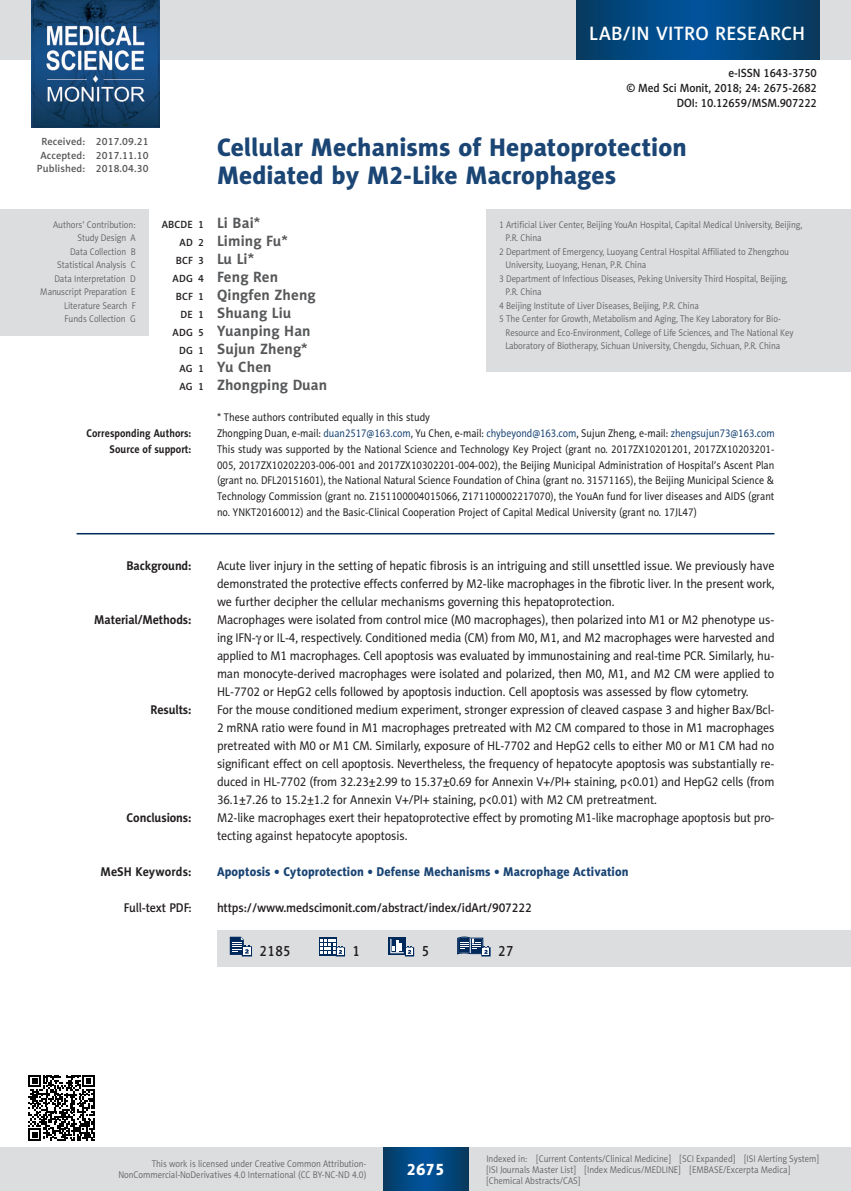
<style>
.page{position:relative;width:851px;height:1191px;background:#fff}
.page>*{position:absolute;margin:0;border:0;box-sizing:border-box;transform-origin:0 0}
.MSM_Tytul{font:25.5px/28.5px "Naomi Sans EFN Heavy";color:#1a4574}
.t1{font:19.5px "Naomi Sans EFN Medium";letter-spacing:.01em;color:#fff}
.t2{font:16.5px "Naomi Sans EFN Heavy";color:#fff}
.MSM_Autorzy{font:700 15px "Naomi Sans EFN";letter-spacing:.01em;color:#57585a}
.MSM_dane{font:15px "Naomi Sans EFN Medium";letter-spacing:.03em;color:#231f20;scale:.9 1}
.MSM_Summary_body{font:12.75px/18px "Naomi Sans EFN";letter-spacing:-.01em;color:#231f20;text-align:justify;scale:.95 1}
.MSM_full_text_pdf{font:12.75px "Naomi Sans EFN Medium";letter-spacing:-.01em;color:#231f20;scale:.95 1}
.MSM_keywords{font:12.75px "Naomi Sans EFN Heavy";letter-spacing:.005em;color:#1a4574;scale:.95 1}
.MSM_Summary_body-2{font:700 12.75px "Naomi Sans EFN";letter-spacing:-.01em;color:#231f20;scale:.95 1}
.MSM_keywords-2{font:700 12.75px "Naomi Sans EFN";letter-spacing:.005em;color:#231f20;scale:.95 1}
.MSM_full_text_pdf-2{font:12px "Naomi Sans EFN Medium";letter-spacing:-.01em;color:#231f20;scale:.95 1}
.MSM_Support{font:11.25px/15.8px "Naomi Sans EFN";color:#231f20;text-align:justify;scale:.9 1}
.MSM_Adres{font:11.25px "Naomi Sans EFN";letter-spacing:-.005em;color:#231f20;scale:.89 1}
.MSM_Adres-2{font:11.25px "Naomi Sans EFN";letter-spacing:-.005em;color:#231f20;scale:.9 1}
.MSM_Adres-3{font:700 11.25px "Naomi Sans EFN";letter-spacing:.005em;color:#231f20;scale:.89 1}
.MSM_Support-2{font:700 11.25px "Naomi Sans EFN";color:#231f20;scale:.9 1}
.t3{font:10.5px "Naomi Sans EFN Medium";letter-spacing:.01em;color:#57585a}
.MSM_Autorzy-2{font:10.5px "Naomi Sans EFN Medium";letter-spacing:.01em;color:#231f20}
.MSM_Afiliacja{font:9.75px/13.5px "Naomi Sans EFN Light";color:#57585a;scale:.9 1}
.s1{font-family:"Naomi Sans EFN";font-weight:700;font-size:15px;color:#57585a}
.s2{font-family:"Naomi Sans EFN Medium";font-weight:400;font-size:10.5px;color:#231f20}
.s3{color:#1a4574}
.s4{font-family:"Standard Sym L"}
</style>
<div class="page">
<div style="left:217px;top:930px;width:633px;height:36px;background:#dcdddf"></div>
<svg style="left:230px;top:936px;width:22px;height:20px"></svg>
<div style="left:319px;top:937px;width:17px;height:18px;background:#00295c"></div>
<svg style="left:320px;top:938px;width:25px;height:18px"></svg>
<div style="left:388px;top:937px;width:18px;height:18px;background:#00295c"></div>
<svg style="left:390px;top:939px;width:24px;height:17px"></svg>
<svg style="left:457px;top:936px;width:33px;height:20px"></svg>
<hr style="left:77px;top:533px;width:697px;height:1px;background:#00295c">
<div style="left:0;top:210px;width:148px;height:126px;background:#dcdddf"></div>
<div style="left:486px;top:210px;width:364px;height:162px;background:#dcdddf"></div>
<svg style="left:28px;top:1075px;width:67px;height:66px"></svg>
<div style="left:0;top:1148px;width:850px;height:43px;background:#dcdddf"></div>
<svg style="left:383px;top:1147px;width:85px;height:43px;background:#02477e"></svg>
<div style="left:0;top:0;width:850px;height:60px;background:#dcdddf"></div>
<img style="left:32px;top:0;width:127px;height:128px">
<svg style="left:576px;top:0;width:243px;height:60px;background:#02477e"></svg>
<h2 class="t1" style="left:589px;top:22px;width:217px">LAB/IN VITRO RESEARCH</h2>
<p class="MSM_full_text_pdf-2" style="left:728px;top:66px;width:95px">e-ISSN 1643-3750</p>
<p class="MSM_full_text_pdf-2" style="left:626px;top:81px;width:202px">© Med Sci Monit, 2018; 24: 2675-2682</p>
<p class="MSM_full_text_pdf-2" style="left:676px;top:96px;width:149px">DOI: 10.12659/MSM.907222</p>
<p class="MSM_Tytul" style="left:217px;top:132px;width:471px">Cellular Mechanisms of Hepatoprotection<br>Mediated by M2-Like Macrophages</p>
<p class="MSM_Autorzy-2" style="left:162px;top:218px;width:100px">ABCDE 1 <span class="s1">Li Bai*</span></p>
<p class="MSM_Autorzy" style="left:179px;top:232px;width:110px"><span class="s2">AD 2</span> Liming Fu*</p>
<p class="MSM_Autorzy" style="left:176px;top:250px;width:80px"><span class="s2">BCF 3</span> Lu Li*</p>
<p class="MSM_Autorzy" style="left:172px;top:268px;width:107px"><span class="s2">ADG 4</span> Feng Ren</p>
<p class="MSM_Autorzy" style="left:176px;top:286px;width:141px"><span class="s2">BCF 1</span> Qingfen Zheng</p>
<p class="MSM_Autorzy" style="left:180px;top:304px;width:112px"><span class="s2">DE 1</span> Shuang Liu</p>
<p class="MSM_Autorzy" style="left:172px;top:322px;width:140px"><span class="s2">ADG 5</span> Yuanping Han</p>
<p class="MSM_Autorzy" style="left:179px;top:340px;width:130px"><span class="s2">DG 1</span> Sujun Zheng*</p>
<p class="MSM_Autorzy" style="left:179px;top:358px;width:93px"><span class="s2">AG 1</span> Yu Chen</p>
<p class="MSM_Autorzy" style="left:179px;top:376px;width:149px"><span class="s2">AG 1</span> Zhongping Duan</p>
<p class="MSM_Adres-2" style="left:217px;top:411px;width:238px">* These authors contributed equally in this study</p>
<p class="MSM_Adres-3" style="left:86px;top:427px;width:119px">Corresponding Authors:</p>
<p class="MSM_Adres" style="left:217px;top:427px;width:628px">Zhongping Duan, e-mail: <span class="s3">duan2517@163.com</span>, Yu Chen, e-mail: <span class="s3">chybeyond@163.com</span>, Sujun Zheng, e-mail: <span class="s3">zhengsujun73@163.com</span></p>
<p class="MSM_Support-2" style="left:110px;top:442px;width:92px">Source of support:</p>
<p class="MSM_Support" style="left:217px;top:441px;width:620px">This study was supported by the National Science and Technology Key Project (grant no. 2017ZX10201201, 2017ZX10203201- 005, 2017ZX10202203-006-001 and 2017ZX10302201-004-002), the Beijing Municipal Administration of Hospital’s Ascent Plan (grant no. DFL20151601), the National Natural Science Foundation of China (grant no. 31571165), the Beijing Municipal Science &amp; Technology Commission (grant no. Z151100004015066, Z171100002217070), the YouAn fund for liver diseases and AIDS (grant no. YNKT20160012) and the Basic-Clinical Cooperation Project of Capital Medical University (grant no. 17JL47)</p>
<p class="t3" style="left:41px;top:136px;width:109px">Received: 2017.09.21</p>
<p class="t3" style="left:40px;top:149px;width:110px">Accepted: 2017.11.10</p>
<p class="t3" style="left:37px;top:163px;width:113px">Published: 2018.04.30</p>
<p class="MSM_Afiliacja" style="left:53px;top:218px;width:93px">Authors’ Contribution:</p>
<p class="MSM_Afiliacja" style="left:77px;top:231px;width:66px">Study Design A</p>
<p class="MSM_Afiliacja" style="left:70px;top:245px;width:74px">Data Collection B</p>
<p class="MSM_Afiliacja" style="left:57px;top:258px;width:89px">Statistical Analysis C</p>
<p class="MSM_Afiliacja" style="left:54px;top:272px;width:92px">Data Interpretation D</p>
<p class="MSM_Afiliacja" style="left:40px;top:285px;width:107px">Manuscript Preparation E</p>
<p class="MSM_Afiliacja" style="left:64px;top:299px;width:81px">Literature Search F</p>
<p class="MSM_Afiliacja" style="left:65px;top:312px;width:80px">Funds Collection G</p>
<p class="MSM_Afiliacja" style="left:505px;top:218px;width:331px;text-indent:-6px">1 Artificial Liver Center, Beijing YouAn Hospital, Capital Medical University, Beijing,<br>P.R. China</p>
<p class="MSM_Afiliacja" style="left:505px;top:245px;width:316px;text-indent:-6px">2 Department of Emergency, Luoyang Central Hospital Affiliated to Zhengzhou<br>University, Luoyang, Henan, P.R. China</p>
<p class="MSM_Afiliacja" style="left:505px;top:272px;width:315px;text-indent:-6px">3 Department of Infectious Diseases, Peking University Third Hospital, Beijing,<br>P.R. China</p>
<p class="MSM_Afiliacja" style="left:499px;top:299px;width:223px">4 Beijing Institute of Liver Diseases, Beijing, P.R. China</p>
<p class="MSM_Afiliacja" style="left:505px;top:312px;width:321px;text-indent:-6px">5 The Center for Growth, Metabolism and Aging, The Key Laboratory for Bio-<br>Resource and Eco-Environment, College of Life Sciences, and The National Key<br>Laboratory of Biotherapy, Sichuan University, Chengdu, Sichuan, P.R. China</p>
<p class="MSM_Summary_body-2" style="left:126px;top:558px;width:70px">Background:</p>
<p class="MSM_Summary_body" style="left:217px;top:557px;width:588px">Acute liver injury in the setting of hepatic fibrosis is an intriguing and still unsettled issue. We previously have demonstrated the protective effects conferred by M2-like macrophages in the fibrotic liver. In the present work, we further decipher the cellular mechanisms governing this hepatoprotection.</p>
<p class="MSM_Summary_body-2" style="left:94px;top:612px;width:104px">Material/Methods:</p>
<p class="MSM_Summary_body" style="left:217px;top:611px;width:588px">Macrophages were isolated from control mice (M0 macrophages), then polarized into M1 or M2 phenotype us&shy;ing IFN-<span class="s4">g</span> or IL-4, respectively. Conditioned media (CM) from M0, M1, and M2 macrophages were harvested and applied to M1 macrophages. Cell apoptosis was evaluated by immunostaining and real-time PCR. Similarly, hu&shy;man monocyte-derived macrophages were isolated and polarized, then M0, M1, and M2 CM were applied to HL-7702 or HepG2 cells followed by apoptosis induction. Cell apoptosis was assessed by flow cytometry.</p>
<p class="MSM_Summary_body-2" style="left:150px;top:702px;width:45px">Results:</p>
<p class="MSM_Summary_body" style="left:217px;top:701px;width:588px">For the mouse conditioned medium experiment, stronger expression of cleaved caspase 3 and higher Bax/Bcl-2 mRNA ratio were found in M1 macrophages pretreated with M2 CM compared to those in M1 macrophages pretreated with M0 or M1 CM. Similarly, exposure of HL-7702 and HepG2 cells to either M0 or M1 CM had no significant effect on cell apoptosis. Nevertheless, the frequency of hepatocyte apoptosis was substantially re&shy;duced in HL-7702 (from 32.23±2.99 to 15.37±0.69 for Annexin V+/PI+ staining, p&lt;0.01) and HepG2 cells (from 36.1±7.26 to 15.2±1.2 for Annexin V+/PI+ staining, p&lt;0.01) with M2 CM pretreatment.</p>
<p class="MSM_Summary_body-2" style="left:127px;top:810px;width:70px">Conclusions:</p>
<p class="MSM_Summary_body" style="left:217px;top:809px;width:588px">M2-like macrophages exert their hepatoprotective effect by promoting M1-like macrophage apoptosis but pro&shy;tecting against hepatocyte apoptosis.</p>
<p class="MSM_keywords-2" style="left:100px;top:864px;width:97px">MeSH Keywords:</p>
<p class="MSM_keywords" style="left:217px;top:864px;width:434px">Apoptosis • Cytoprotection • Defense Mechanisms • Macrophage Activation</p>
<p class="MSM_full_text_pdf" style="left:124px;top:900px;width:73px">Full-text PDF:</p>
<p class="MSM_full_text_pdf" style="left:217px;top:900px;width:333px">https://www.medscimonit.com/abstract/index/idArt/907222</p>
<p class="MSM_dane" style="left:259px;top:942px;width:36px">2185</p>
<p class="MSM_dane" style="left:352px;top:942px;width:10px">1</p>
<p class="MSM_dane" style="left:421px;top:942px;width:10px">5</p>
<p class="MSM_dane" style="left:498px;top:942px;width:19px">27</p>
<p class="MSM_Afiliacja" style="left:118px;top:1158px;width:277px;line-height:11.2px;text-align:right">This work is licensed under Creative Common Attribution-<br>NonCommercial-NoDerivatives 4.0 International (CC BY-NC-ND 4.0)</p>
<p class="t2" style="left:406px;top:1159px;width:40px">2675</p>
<p class="MSM_Afiliacja" style="left:486px;top:1152px;width:371px;line-height:11.2px">Indexed in: [Current Contents/Clinical Medicine] [SCI Expanded] [ISI Alerting System] [ISI Journals Master List] [Index Medicus/MEDLINE] [EMBASE/Excerpta Medica] [Chemical Abstracts/CAS]</p>
</div>
